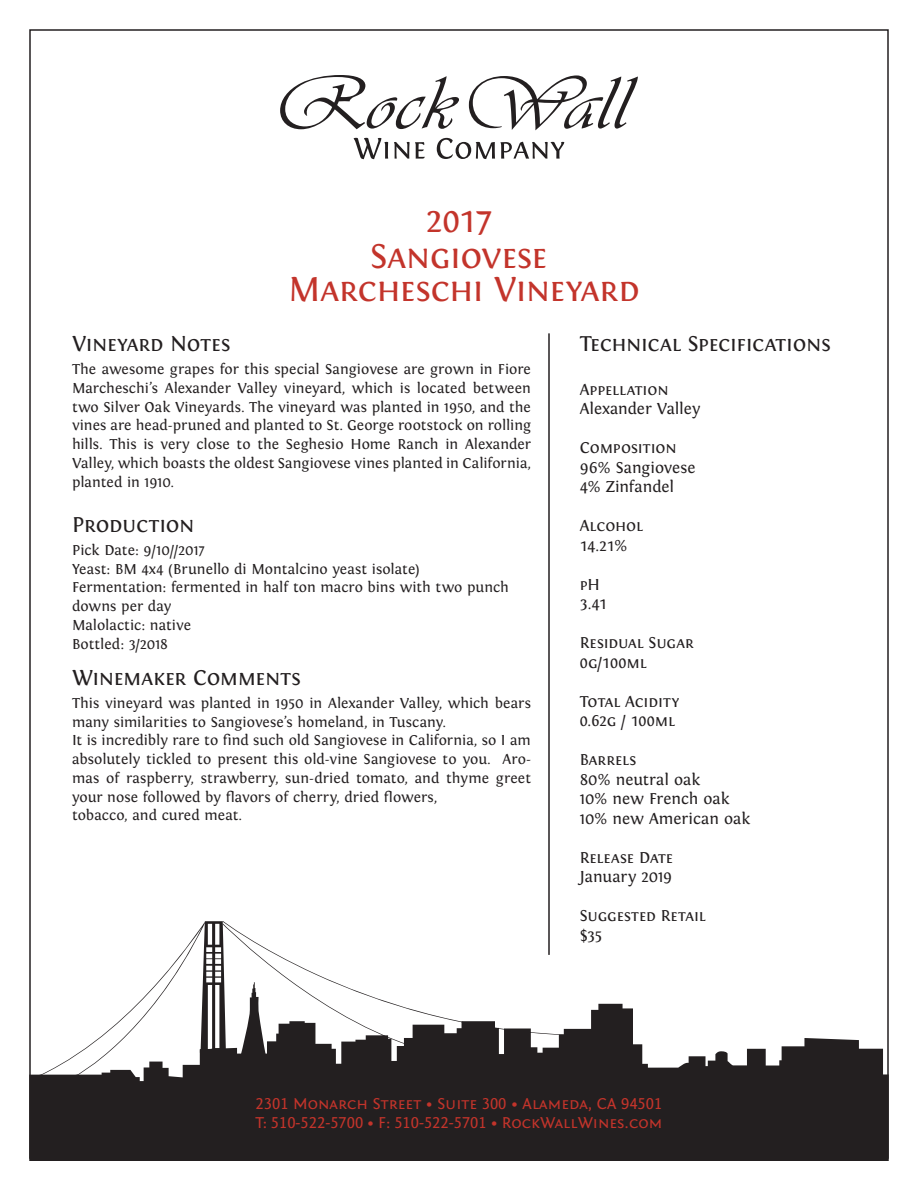
<style>
.page{position:relative;width:918px;height:1188px;background:#fff}
.page>*{position:absolute;margin:0;border:0;box-sizing:border-box;transform-origin:0 0}
.t1{font:36px/34.5px "Fontin Small Caps";letter-spacing:-.015em;color:#c3342b;text-align:center}
.t2{font:22.5px "Fontin Small Caps";letter-spacing:-.015em;color:#231f20}
.t3{font:16.5px/19.5px "Fontin Small Caps";letter-spacing:-.005em;color:#231f20}
.t4{font:16.5px/19.5px "Fontin";letter-spacing:-.005em;color:#231f20}
.t5{font:16.5px/19.5px "Fontin Sans Small Caps";color:#c3342b}
.t6{font:15px/18.8px "Fontin";color:#231f20}
</style>
<div class="page">
<svg style="left:29px;top:1004px;width:860px;height:156px;background:#433f40"></svg>
<svg style="left:39px;top:921px;width:526px;height:155px"></svg>
<svg style="left:280px;top:75px;width:179px;height:54px"></svg>
<svg style="left:469px;top:75px;width:169px;height:55px"></svg>
<svg style="left:354px;top:138px;width:34px;height:21px"></svg>
<svg style="left:394px;top:142px;width:31px;height:17px"></svg>
<svg style="left:437px;top:138px;width:127px;height:21px"></svg>
<hr style="left:548px;top:333px;width:2px;height:622px;background:#231f20">
<h1 class="t1" style="left:288px;top:203px;width:353px">2017<br>Sangiovese<br>Marcheschi Vineyard</h1>
<h2 class="t2" style="left:72px;top:331px;width:160px">Vineyard Notes</h2>
<p class="t6" style="left:72px;top:360px;width:461px;text-align:justify">The awesome grapes for this special Sangiovese are grown in Fiore Marcheschi’s Alexander Valley vineyard, which is located between two Silver Oak Vineyards. The vineyard was planted in 1950, and the vines are head-pruned and planted to St. George rootstock on rolling hills. This is very close to the Seghesio Home Ranch in Alexander Valley, which boasts the oldest Sangiovese vines planted in California, planted in 1910.</p>
<h2 class="t2" style="left:72px;top:512px;width:124px">Production</h2>
<p class="t6" style="left:72px;top:541px;width:439px">Pick Date: 9/10//2017<br>Yeast: BM 4x4 (Brunello di Montalcino yeast isolate)<br>Fermentation: fermented in half ton macro bins with two punch downs per day<br>Malolactic: native<br>Bottled: 3/2018</p>
<h2 class="t2" style="left:72px;top:665px;width:230px">Winemaker Comments</h2>
<p class="t6" style="left:72px;top:694px;width:461px">This vineyard was planted in 1950 in Alexander Valley, which bears many similarities to Sangiovese’s homeland, in Tuscany.<br>It is incredibly rare to find such old Sangiovese in California, so I am absolutely tickled to present this old-vine Sangiovese to you. Aro&shy;mas of raspberry, strawberry, sun-dried tomato, and thyme greet your nose followed by flavors of cherry, dried flowers,<br>tobacco, and cured meat.</p>
<h2 class="t2" style="left:580px;top:331px;width:252px">Technical Specifications</h2>
<p class="t3" style="left:580px;top:380px;width:90px">Appellation</p>
<p class="t4" style="left:580px;top:400px;width:122px">Alexander Valley</p>
<p class="t3" style="left:580px;top:438px;width:99px">Composition</p>
<p class="t4" style="left:580px;top:458px;width:117px">96% Sangiovese<br>4% Zinfandel</p>
<p class="t3" style="left:580px;top:516px;width:65px">Alcohol<br>14.21%</p>
<p class="t3" style="left:580px;top:575px;width:29px">pH<br>3.41</p>
<p class="t3" style="left:580px;top:633px;width:116px">Residual Sugar<br>0g/100ml</p>
<p class="t3" style="left:580px;top:692px;width:101px">Total Acidity<br>0.62g / 100ml</p>
<p class="t3" style="left:580px;top:750px;width:58px">Barrels</p>
<p class="t4" style="left:580px;top:770px;width:172px">80% neutral oak<br>10% new French oak<br>10% new American oak</p>
<p class="t3" style="left:580px;top:848px;width:95px">Release Date</p>
<p class="t4" style="left:580px;top:868px;width:94px">January 2019</p>
<p class="t3" style="left:580px;top:906px;width:128px">Suggested Retail $35</p>
<p class="t5" style="left:256px;top:1094px;width:408px">2301 Monarch Street • Suite 300 • Alameda, CA 94501<br>T: 510-522-5700 • F: 510-522-5701 • RockWallWines.com</p>
</div>
